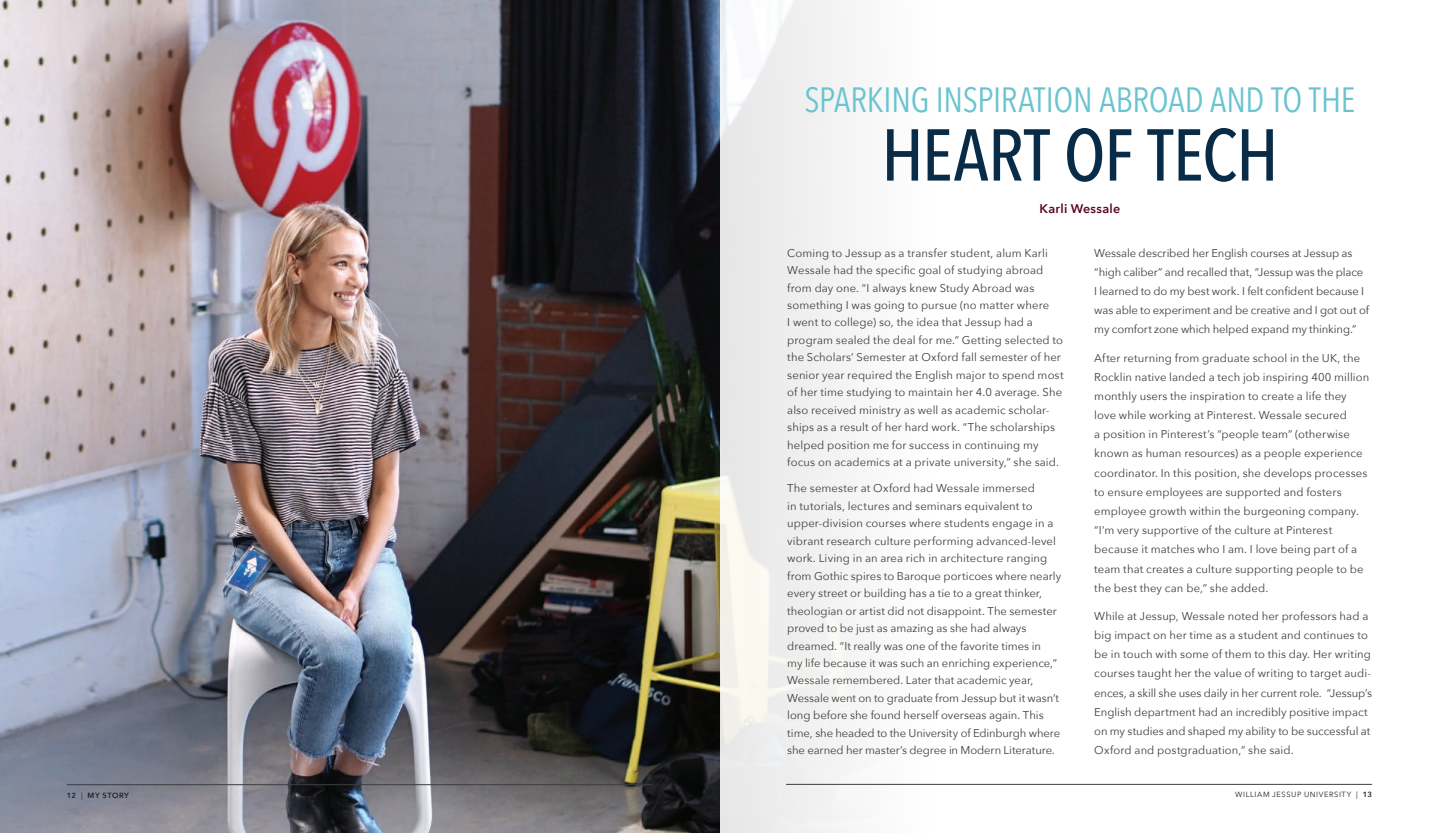
<style>
.page{position:relative;width:1440px;height:833px;background:#fff}
.page>*{position:absolute;margin:0;border:0;box-sizing:border-box;transform-origin:0 0}
.heading{font:500 72.5px "Avenir Next Condensed";letter-spacing:-.01em;color:#082c47}
.Small_heading_conden{font:35px "Avenir Next Condensed";letter-spacing:-.01em;color:#69c4d0}
.heading_-_name{font:600 12.5px "Avenir Next";letter-spacing:.02em;color:#5b0722}
.body_text{font:11.25px/17.4px "Avenir Next";letter-spacing:.005em;color:#3e3e3f}
.t1{font:7.5px "Avenir Next";letter-spacing:.08em;color:#231f20}
.t2{font:600 7.5px "Avenir Next";letter-spacing:.075em;color:#231f20}
.s1{font-weight:400}
.s2{font-weight:600}
</style>
<div class="page">
<img style="left:0;top:0;width:720px;height:832px">
<hr style="left:786px;top:784px;width:586px;height:1px;background:#3e3e3f">
<hr style="left:67px;top:784px;width:586px;height:1px;background:#3e3e3f">
<p class="Small_heading_conden" style="left:805px;top:70px;width:552px">SPARKING INSPIRATION ABROAD AND TO THE</p>
<p class="heading" style="left:881px;top:111px;width:399px">HEART OF TECH</p>
<p class="heading_-_name" style="left:1040px;top:198px;width:82px">Karli Wessale</p>
<p class="body_text" style="left:787px;top:243px;width:278px">Coming to Jessup as a transfer student, alum Karli Wessale had the specific goal of studying abroad from day one. “I always knew Study Abroad was something I was going to pursue (no matter where<br>I went to college) so, the idea that Jessup had a program sealed the deal for me.” Getting selected to the Scholars’ Semester at Oxford fall semester of her senior year required the English major to spend most of her time studying to maintain her 4.0 average. She also received ministry as well as academic scholar&shy;ships as a result of her hard work. “The scholarships helped position me for success in continuing my focus on academics at a private university,” she said.</p>
<p class="body_text" style="left:787px;top:479px;width:275px">The semester at Oxford had Wessale immersed<br>in tutorials, lectures and seminars equivalent to upper-division courses where students engage in a vibrant research culture performing advanced-level work. Living in an area rich in architecture ranging from Gothic spires to Baroque porticoes where nearly every street or building has a tie to a great thinker, theologian or artist did not disappoint. The semester proved to be just as amazing as she had always dreamed. “It really was one of the favorite times in<br>my life because it was such an enriching experience,” Wessale remembered. Later that academic year, Wessale went on to graduate from Jessup but it wasn’t long before she found herself overseas again. This time, she headed to the University of Edinburgh where she earned her master’s degree in Modern Literature.</p>
<p class="body_text" style="left:1094px;top:243px;width:276px;line-height:19.1px">Wessale described her English courses at Jessup as “high caliber” and recalled that, “Jessup was the place I learned to do my best work. I felt confident because I was able to experiment and be creative and I got out of my comfort zone which helped expand my thinking.”</p>
<p class="body_text" style="left:1094px;top:347px;width:277px;line-height:19.1px">After returning from graduate school in the UK, the Rocklin native landed a tech job inspiring 400 million monthly users the inspiration to create a life they love while working at Pinterest. Wessale secured<br>a position in Pinterest’s “people team” (otherwise known as human resources) as a people experience coordinator. In this position, she develops processes to ensure employees are supported and fosters employee growth within the burgeoning company. “I’m very supportive of the culture at Pinterest because it matches who I am. I love being part of a team that creates a culture supporting people to be the best they can be,” she added.</p>
<p class="body_text" style="left:1094px;top:606px;width:279px;line-height:19.1px">While at Jessup, Wessale noted her professors had a big impact on her time as a student and continues to be in touch with some of them to this day. Her writing courses taught her the value of writing to target audi&shy;ences, a skill she uses daily in her current role. “Jessup’s English department had an incredibly positive impact on my studies and shaped my ability to be successful at Oxford and postgraduation,” she said.</p>
<p class="t2" style="left:67px;top:788px;width:64px">12 <span class="s1">|</span> MY STORY</p>
<p class="t1" style="left:1235px;top:788px;width:138px">WILLIAM JESSUP UNIVERSITY | <span class="s2">13</span></p>
</div>
